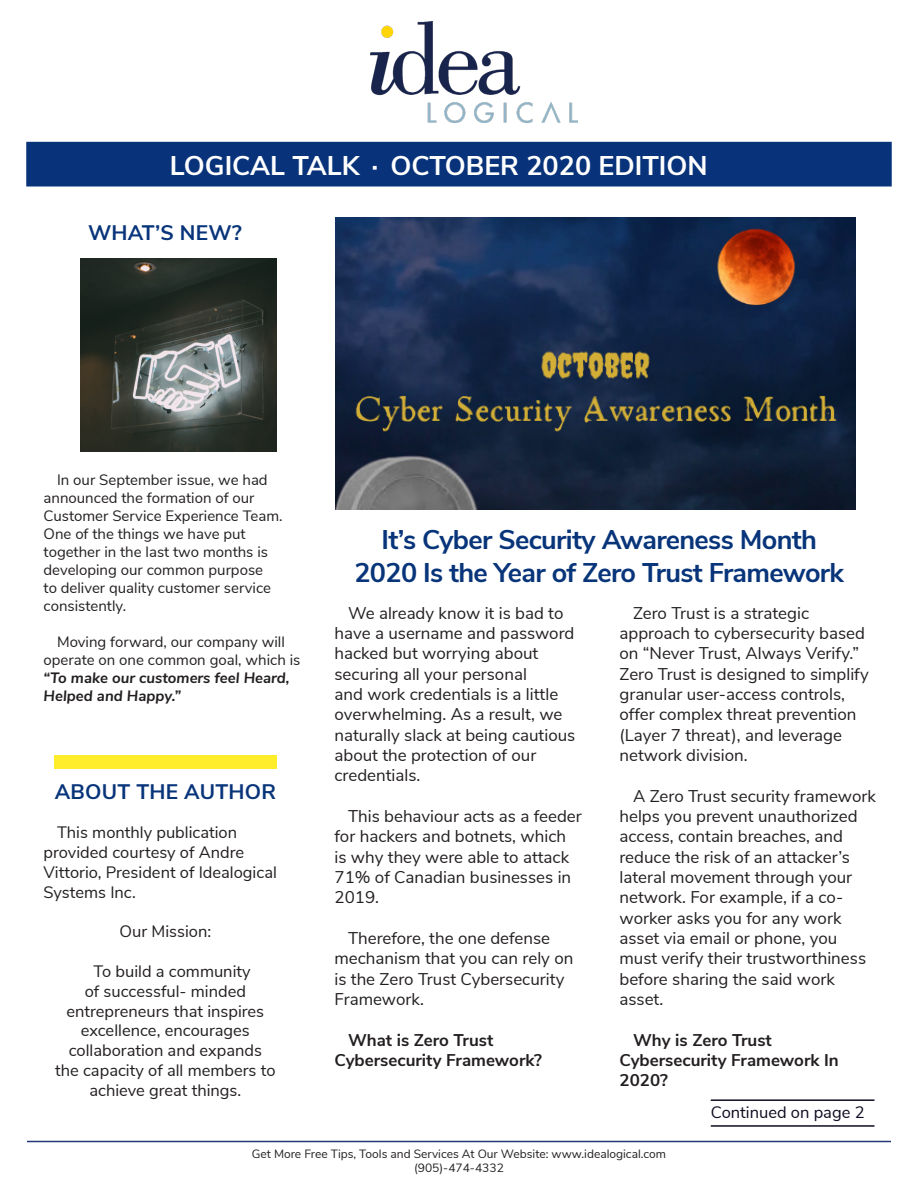
<style>
.page{position:relative;width:918px;height:1188px;background:#fff}
.page>*{position:absolute;margin:0;border:0;box-sizing:border-box;transform-origin:0 0}
.t1{font:700 27px "Nunito Sans";letter-spacing:-.025em;color:#08347a}
.Paragraph_Style_1{font:700 27px "Nunito Sans";color:#fff}
.t2{font:700 21px "Nunito Sans";letter-spacing:.01em;color:#08347a}
.Paragraph_Style_1-2{font:16.95px/20.4px "Nunito Sans";color:#231f20}
.Paragraph_Style_1-3{font:700 16.95px/20.4px "Nunito Sans";color:#231f20}
.Paragraph_Style_1-4{font:16.5px/19.8px "Nunito Sans";color:#231f20}
.t3{font:16.5px "Nunito Sans";color:#0e0c20}
.Paragraph_Style_1-5{font:15px/18px "Nunito Sans";color:#231f20}
.Paragraph_Style_1-6{font:12px "Nunito Sans";color:#231f20}
.s1{font-weight:700;font-style:italic}
</style>
<div class="page">
<hr style="left:27px;top:1141px;width:864px;height:1px;background:#223976">
<div style="left:26px;top:142px;width:866px;height:45px;background:#08337a;border:2px solid #08347a"></div>
<hr style="left:711px;top:1099px;width:163px;height:2px;background:#0e0c20">
<hr style="left:711px;top:1125px;width:163px;height:2px;background:#0e0c20">
<img style="left:335px;top:217px;width:520px;height:292px">
<div style="left:54px;top:756px;width:223px;height:13px;background:#ffec2b"></div>
<img style="left:371px;top:22px;width:206px;height:100px">
<img style="left:80px;top:259px;width:197px;height:192px">
<p class="Paragraph_Style_1" style="left:170px;top:145px;width:539px">LOGICAL TALK ∙ OCTOBER 2020 EDITION</p>
<p class="t2" style="left:88px;top:218px;width:155px">WHAT’S NEW?</p>
<p class="Paragraph_Style_1-5" style="left:44px;top:470px;width:241px;text-indent:14px">In our September issue, we had announced the formation of our<br>Customer Service Experience Team.<br>One of the things we have put together in the last two months is developing our common purpose<br>to deliver quality customer service consistently.</p>
<p class="Paragraph_Style_1-5" style="left:44px;top:632px;width:258px;text-indent:14px">Moving forward, our company will operate on one common goal, which is <span class="s1">“To make our customers feel Heard,<br>Helped and Happy.”</span></p>
<p class="t2" style="left:55px;top:776px;width:223px">ABOUT THE AUTHOR</p>
<p class="Paragraph_Style_1-4" style="left:44px;top:822px;width:235px;text-indent:14px">This monthly publication provided courtesy of Andre<br>Vittorio, President of Idealogical<br>Systems Inc.</p>
<p class="Paragraph_Style_1-4" style="left:120px;top:921px;width:93px">Our Mission:</p>
<p class="Paragraph_Style_1-4" style="left:93px;top:960px;width:159px">To build a community</p>
<p class="Paragraph_Style_1-4" style="left:85px;top:980px;width:163px">of successful- minded</p>
<p class="Paragraph_Style_1-4" style="left:67px;top:1000px;width:199px">entrepreneurs that inspires</p>
<p class="Paragraph_Style_1-4" style="left:81px;top:1020px;width:171px">excellence, encourages</p>
<p class="Paragraph_Style_1-4" style="left:69px;top:1040px;width:195px">collaboration and expands</p>
<p class="Paragraph_Style_1-4" style="left:55px;top:1059px;width:222px">the capacity of all members to</p>
<p class="Paragraph_Style_1-4" style="left:89px;top:1079px;width:153px">achieve great things.</p>
<p class="t1" style="left:382px;top:520px;width:437px">It’s Cyber Security Awareness Month</p>
<p class="t1" style="left:354px;top:552px;width:491px">2020 Is the Year of Zero Trust Framework</p>
<p class="Paragraph_Style_1-2" style="left:334px;top:602px;width:242px;text-indent:14px">We already know it is bad to have a username and password hacked but worrying about securing all your personal<br>and work credentials is a little overwhelming. As a result, we naturally slack at being cautious about the protection of our credentials.</p>
<p class="Paragraph_Style_1-2" style="left:334px;top:805px;width:249px;text-indent:14px">This behaviour acts as a feeder for hackers and botnets, which is why they were able to attack<br>71% of Canadian businesses in<br>2019.</p>
<p class="Paragraph_Style_1-2" style="left:334px;top:927px;width:240px;text-indent:14px">Therefore, the one defense mechanism that you can rely on is the Zero Trust Cybersecurity<br>Framework.</p>
<p class="Paragraph_Style_1-3" style="left:334px;top:1029px;width:209px;text-indent:14px">What is Zero Trust<br>Cybersecurity Framework?</p>
<p class="Paragraph_Style_1-2" style="left:620px;top:602px;width:251px;text-indent:14px">Zero Trust is a strategic approach to cybersecurity based on “Never Trust, Always Verify.”<br>Zero Trust is designed to simplify granular user-access controls, offer complex threat prevention (Layer 7 threat), and leverage network division.</p>
<p class="Paragraph_Style_1-2" style="left:620px;top:785px;width:258px;text-indent:14px">A Zero Trust security framework helps you prevent unauthorized access, contain breaches, and reduce the risk of an attacker’s lateral movement through your network. For example, if a co&shy;worker asks you for any work asset via email or phone, you must verify their trustworthiness before sharing the said work asset.</p>
<p class="Paragraph_Style_1-3" style="left:620px;top:1029px;width:221px;text-indent:14px">Why is Zero Trust<br>Cybersecurity Framework In<br>2020?</p>
<p class="t3" style="left:711px;top:1101px;width:155px">Continued on page 2</p>
<p class="Paragraph_Style_1-6" style="left:252px;top:1145px;width:416px">Get More Free Tips, Tools and Services At Our Website: www.idealogical.com</p>
<p class="Paragraph_Style_1-6" style="left:414px;top:1159px;width:91px">(905)-474-4332</p>
</div>
